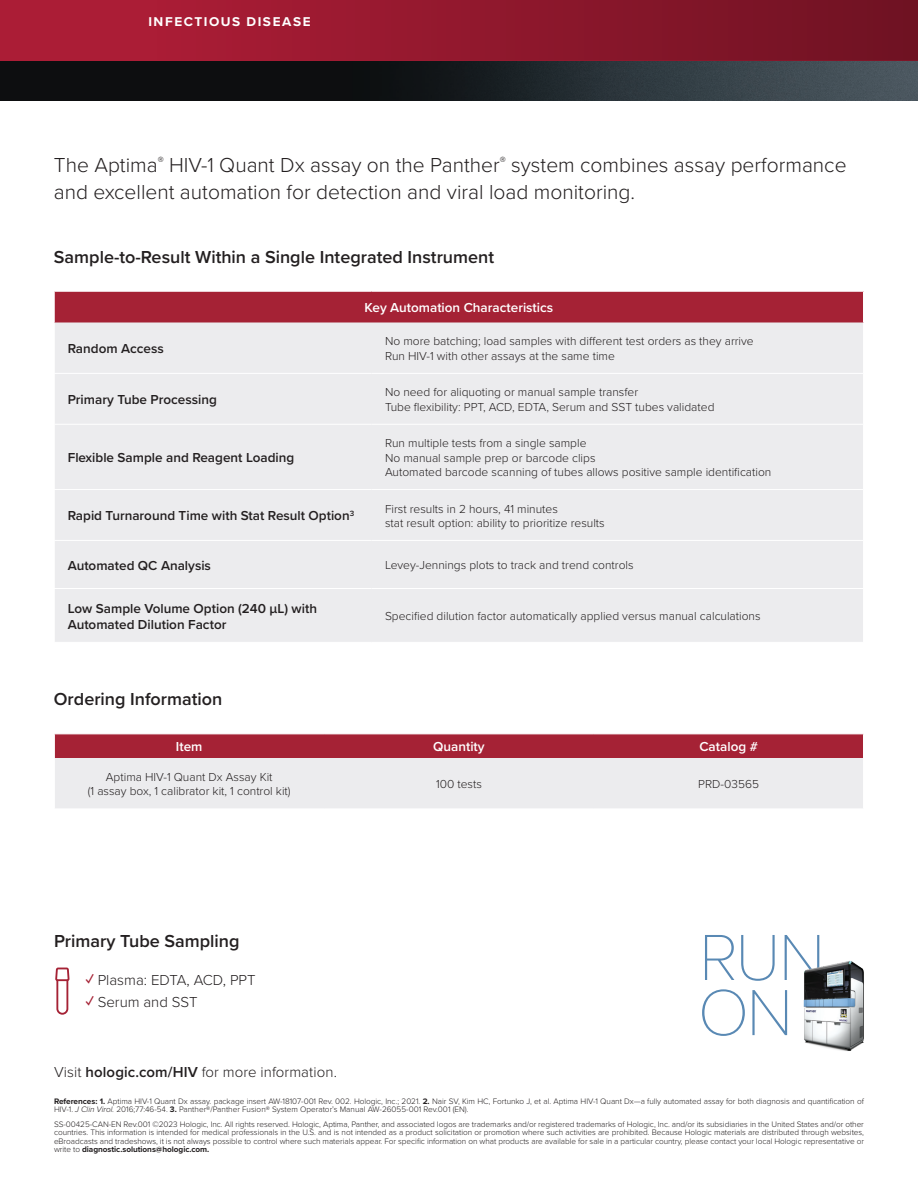
<style>
.page{position:relative;width:918px;height:1188px;background:#fff}
.page>*{position:absolute;margin:0;border:0;box-sizing:border-box;transform-origin:0 0}
.t1{font:100 67.5px "Proxima Nova T";color:#5989b4}
.t2{font:300 21px/27px "Proxima Nova";color:#231f20}
.t3{font:600 18px "Proxima Nova";color:#231f20}
.CTA{font:300 15px "Proxima Nova";color:#231f20}
.Table_-_Text{font:600 13.5px/16.2px "Proxima Nova";color:#231f20}
.Table_-_Text-2{font:600 13.5px "Proxima Nova";color:#fff}
.t4{font:700 13.2px "Proxima Nova";letter-spacing:.115em;color:#fff}
.Table_-_Text-3{font:300 12px "Proxima Nova";color:#231f20}
.t5{font:300 8.25px/8.6px "Proxima Nova";letter-spacing:-.005em;color:#231f20}
.s1{font-weight:700;color:#a52235}
.s2{font-weight:600}
.s3{font-weight:700}
.s4{font-style:italic}
</style>
<div class="page">
<img style="left:803px;top:961px;width:61px;height:90px">
<img style="left:0;top:61px;width:918px;height:40px">
<div style="left:54px;top:291px;width:810px;height:31px;background:#a52235"></div>
<div style="left:55px;top:322px;width:808px;height:320px;background:#ececee"></div>
<hr style="left:54px;top:291px;width:318px;height:1px;background:#fff">
<hr style="left:54px;top:292px;width:1px;height:30px;background:#fff">
<hr style="left:372px;top:291px;width:492px;height:1px;background:#fff">
<hr style="left:863px;top:292px;width:1px;height:30px;background:#fff">
<hr style="left:54px;top:373px;width:318px;height:1px;background:#fff">
<hr style="left:372px;top:373px;width:492px;height:1px;background:#fff">
<hr style="left:54px;top:424px;width:318px;height:1px;background:#fff">
<hr style="left:372px;top:424px;width:492px;height:1px;background:#fff">
<hr style="left:54px;top:489px;width:318px;height:1px;background:#fff">
<hr style="left:372px;top:489px;width:492px;height:1px;background:#fff">
<hr style="left:54px;top:540px;width:318px;height:1px;background:#fff">
<hr style="left:372px;top:540px;width:492px;height:1px;background:#fff">
<hr style="left:54px;top:588px;width:318px;height:1px;background:#fff">
<hr style="left:372px;top:588px;width:492px;height:1px;background:#fff">
<svg style="left:54px;top:734px;width:810px;height:74px;background:#d5abb3"></svg>
<hr style="left:54px;top:758px;width:1px;height:51px;background:#fff">
<hr style="left:863px;top:758px;width:1px;height:51px;background:#fff">
<svg style="left:55px;top:967px;width:15px;height:48px"></svg>
<svg style="left:0;top:0;width:918px;height:61px;background:#91182d"></svg>
<p class="t4" style="left:148px;top:12px;width:164px">INFECTIOUS DISEASE</p>
<p class="t2" style="left:54px;top:150px;width:794px">The Aptima<sup>®</sup> HIV-1 Quant Dx assay on the Panther<sup>®</sup> system combines assay performance and excellent automation for detection and viral load monitoring.</p>
<p class="t3" style="left:54px;top:243px;width:442px">Sample-to-Result Within a Single Integrated Instrument</p>
<p class="Table_-_Text" style="left:68px;top:340px;width:98px">Random Access</p>
<p class="Table_-_Text" style="left:68px;top:391px;width:151px">Primary Tube Processing</p>
<p class="Table_-_Text" style="left:68px;top:449px;width:228px">Flexible Sample and Reagent Loading</p>
<p class="Table_-_Text" style="left:68px;top:507px;width:288px">Rapid Turnaround Time with Stat Result Option<sup>3</sup></p>
<p class="Table_-_Text-2" style="left:365px;top:298px;width:190px">Key Automation Characteristics</p>
<p class="Table_-_Text-3" style="left:385px;top:333px;width:370px">No more batching; load samples with different test orders as they arrive</p>
<p class="Table_-_Text-3" style="left:385px;top:347px;width:231px">Run HIV-1 with other assays at the same time</p>
<p class="Table_-_Text-3" style="left:385px;top:383px;width:255px">No need for aliquoting or manual sample transfer</p>
<p class="Table_-_Text-3" style="left:385px;top:398px;width:331px">Tube flexibility: PPT, ACD, EDTA, Serum and SST tubes validated</p>
<p class="Table_-_Text-3" style="left:385px;top:434px;width:203px">Run multiple tests from a single sample</p>
<p class="Table_-_Text-3" style="left:385px;top:449px;width:212px">No manual sample prep or barcode clips</p>
<p class="Table_-_Text-3" style="left:385px;top:463px;width:388px">Automated barcode scanning of tubes allows positive sample identification</p>
<p class="Table_-_Text-3" style="left:385px;top:500px;width:174px">First results in 2 hours, 41 minutes</p>
<p class="Table_-_Text-3" style="left:385px;top:514px;width:221px">stat result option: ability to prioritize results</p>
<p class="Table_-_Text" style="left:68px;top:557px;width:145px">Automated QC Analysis</p>
<p class="Table_-_Text-3" style="left:385px;top:556px;width:250px">Levey-Jennings plots to track and trend controls</p>
<p class="Table_-_Text" style="left:68px;top:600px;width:251px">Low Sample Volume Option (240 µL) with<br>Automated Dilution Factor</p>
<p class="Table_-_Text-3" style="left:385px;top:607px;width:377px">Specified dilution factor automatically applied versus manual calculations</p>
<p class="t3" style="left:54px;top:686px;width:170px">Ordering Information</p>
<p class="Table_-_Text-2" style="left:176px;top:737px;width:28px">Item</p>
<p class="Table_-_Text-2" style="left:433px;top:737px;width:53px">Quantity</p>
<p class="Table_-_Text-2" style="left:699px;top:737px;width:60px">Catalog #</p>
<p class="Table_-_Text-3" style="left:106px;top:768px;width:168px">Aptima HIV-1 Quant Dx Assay Kit</p>
<p class="Table_-_Text-3" style="left:88px;top:782px;width:204px">(1 assay box, 1 calibrator kit, 1 control kit)</p>
<p class="Table_-_Text-3" style="left:436px;top:775px;width:47px">100 tests</p>
<p class="Table_-_Text-3" style="left:698px;top:775px;width:62px">PRD-03565</p>
<p class="t3" style="left:54px;top:928px;width:187px">Primary Tube Sampling</p>
<p class="CTA" style="left:86px;top:968px;width:171px"><span class="s1">✓</span> Plasma: EDTA, ACD, PPT</p>
<p class="CTA" style="left:86px;top:991px;width:113px"><span class="s1">✓</span> Serum and SST</p>
<p class="CTA" style="left:54px;top:1061px;width:285px">Visit <span class="s2">hologic.com/HIV</span> for more information.</p>
<p class="t1" style="left:699px;top:907px;width:128px">RUN</p>
<p class="t1" style="left:698px;top:962px;width:97px">ON</p>
<p class="t5" style="left:54px;top:1096px;width:811px"><span class="s3">References: 1.</span> Aptima HIV-1 Quant Dx assay. package insert AW-18107-001 Rev. 002. Hologic, Inc.; 2021. <span class="s3">2.</span> Nair SV, Kim HC, Fortunko J, et al. Aptima HIV-1 Quant Dx—a fully automated assay for both diagnosis and quantification of<br>HIV-1. <span class="s4">J Clin Virol.</span> 2016;77:46-54. <span class="s3">3.</span> Panther®/Panther Fusion® System Operator’s Manual AW-26055-001 Rev.001 (EN).</p>
<p class="t5" style="left:54px;top:1119px;width:812px;text-align:justify">SS-00425-CAN-EN Rev.001 ©2023 Hologic, Inc. All rights reserved. Hologic, Aptima, Panther, and associated logos are trademarks and/or registered trademarks of Hologic, Inc. and/or its subsidiaries in the United States and/or other countries. This information is intended for medical professionals in the U.S. and is not intended as a product solicitation or promotion where such activities are prohibited. Because Hologic materials are distributed through websites, eBroadcasts and tradeshows, it is not always possible to control where such materials appear. For specific information on what products are available for sale in a particular country, please contact your local Hologic representative or write to <span class="s3">diagnostic.solutions@hologic.com.</span></p>
</div>
